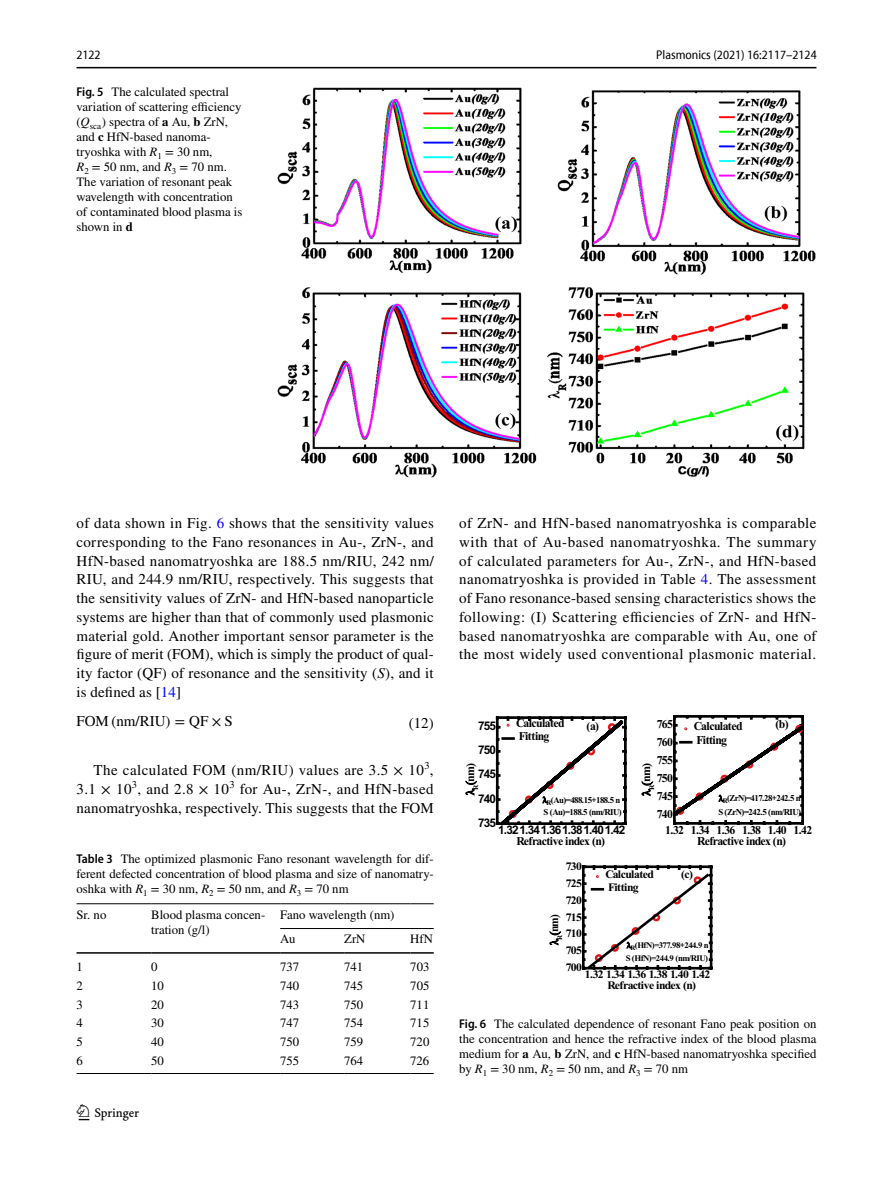
<style>
.page{position:relative;width:893px;height:1187px;background:#fff}
.page>*{position:absolute;margin:0;border:0;box-sizing:border-box;transform-origin:0 0}
.t1{font:22.5px "Springnew Regular 2";color:#000}
.t2{font:15px/18.8px "STIX";letter-spacing:.01em;color:#000;text-align:justify}
.t3{font:15px "STIX General Regular 40";color:#000}
.t4{font:12.75px/15px "STIX";color:#000}
.t5{font:semi-condensed 12.75px "Myriad Pro Unic";color:#000}
.t6{font:12px "Times New Roman PS Bold MT4";letter-spacing:-.055em;color:#000}
.t7{font:12px "Times New Roman PS Bold MT4";letter-spacing:-.035em;color:#000}
.t8{font:11.85px "Arial Bold MT2";letter-spacing:-.07em;color:#000}
.t9{font:11.85px/13.2px "Times New Roman PS Bold MT4";letter-spacing:-.05em;color:#000}
.t10{font:11.7px "Times New Roman PS Bold MT4";color:#000}
.t11{font:11.4px/12.6px "Times New Roman PS Bold MT4";letter-spacing:-.055em;color:#000}
.t12{font:9px "Times New Roman PS Bold MT4";letter-spacing:-.055em;color:#000}
.t13{font:8.85px "Times New Roman PS Bold MT4";letter-spacing:-.06em;color:#000}
.t14{font:8.55px "Times New Roman PS Bold MT4";letter-spacing:-.06em;color:#000}
.s1{font-family:"Myriad Pro";font-weight:600;font-stretch:semi-condensed}
.s2{font-family:"STIX General Italic 46"}
.s3{font-weight:700}
.s4{font-style:italic}
.s5{color:#00f}
.s6{font-family:"STIX Math Regular 34"}
.s7{font-family:"Arial"}
</style>
<div class="page">
<hr style="left:77px;top:67px;width:739px;height:1px;background:#000">
<img style="left:277px;top:87px;width:539px;height:391px">
<hr style="left:77px;top:903px;width:74px;height:1px;background:#000">
<hr style="left:77px;top:952px;width:74px;height:1px;background:#000">
<hr style="left:151px;top:903px;width:129px;height:1px;background:#000">
<hr style="left:151px;top:952px;width:129px;height:1px;background:#000">
<hr style="left:280px;top:903px;width:64px;height:1px;background:#000">
<hr style="left:344px;top:903px;width:66px;height:1px;background:#000">
<svg style="left:410px;top:903px;width:24px;height:1px"></svg>
<hr style="left:280px;top:952px;width:64px;height:1px;background:#000">
<hr style="left:344px;top:952px;width:66px;height:1px;background:#000">
<svg style="left:410px;top:952px;width:24px;height:1px"></svg>
<hr style="left:77px;top:1072px;width:74px;height:1px;background:#000">
<hr style="left:151px;top:1072px;width:129px;height:1px;background:#000">
<hr style="left:280px;top:1072px;width:64px;height:1px;background:#000">
<hr style="left:344px;top:1072px;width:66px;height:1px;background:#000">
<hr style="left:280px;top:928px;width:154px;height:1px;background:#000">
<hr style="left:497px;top:716px;width:128px;height:3px;background:#000">
<hr style="left:674px;top:715px;width:129px;height:2px;background:#000">
<hr style="left:673px;top:716px;width:3px;height:107px;background:#000">
<hr style="left:801px;top:716px;width:3px;height:107px;background:#000">
<svg style="left:496px;top:717px;width:131px;height:108px"></svg>
<svg style="left:673px;top:724px;width:131px;height:100px"></svg>
<svg style="left:582px;top:865px;width:130px;height:104px"></svg>
<p class="t5" style="left:76px;top:50px;width:26px">2122</p>
<p class="t5" style="left:656px;top:50px;width:162px">Plasmonics (2021) 16:2117–2124</p>
<p class="t4" style="left:77px;top:85px;width:167px"><span class="s1">Fig. 5</span> The calculated spectral variation of scattering efficiency (<span class="s2">Q</span><sub>sca</sub>) spectra of <span class="s3">a</span> Au, <span class="s3">b</span> ZrN, and <span class="s3">c</span> HfN-based nanoma&shy;tryoshka with <span class="s4">R</span><sub>1</sub> = 30 nm,<br><span class="s4">R</span><sub>2</sub> = 50 nm, and <span class="s4">R</span><sub>3</sub> = 70 nm.<br>The variation of resonant peak wavelength with concentration of contaminated blood plasma is shown in <span class="s3">d</span></p>
<p class="t2" style="left:77px;top:514px;width:359px">of data shown in Fig. <span class="s5">6</span> shows that the sensitivity values corresponding to the Fano resonances in Au-, ZrN-, and HfN-based nanomatryoshka are 188.5 nm/RIU, 242 nm/ RIU, and 244.9 nm/RIU, respectively. This suggests that the sensitivity values of ZrN- and HfN-based nanoparticle systems are higher than that of commonly used plasmonic material gold. Another important sensor parameter is the figure of merit (FOM), which is simply the product of qual&shy;ity factor (QF) of resonance and the sensitivity (<span class="s4">S</span>), and it is defined as [<span class="s5">14</span>]</p>
<p class="t3" style="left:76px;top:715px;width:158px">FOM <span class="s6">(</span>nm/RIU<span class="s6">) =</span> QF <span class="s6">×</span> S</p>
<p class="t2" style="left:409px;top:714px;width:26px">(12)</p>
<p class="t2" style="left:77px;top:762px;width:359px;text-indent:17px">The calculated FOM (nm/RIU) values are 3.5 × 10<sup>3</sup>, 3.1 × 10<sup>3</sup>, and 2.8 × 10<sup>3</sup> for Au-, ZrN-, and HfN-based nanomatryoshka, respectively. This suggests that the FOM</p>
<p class="t4" style="left:77px;top:852px;width:359px;text-align:justify"><span class="s1">Table 3</span> The optimized plasmonic Fano resonant wavelength for dif&shy;ferent defected concentration of blood plasma and size of nanomatry&shy;oshka with <span class="s4">R</span><sub>1</sub> = 30 nm, <span class="s4">R</span><sub>2</sub> = 50 nm, and <span class="s4">R</span><sub>3</sub> = 70 nm</p>
<p class="t4" style="left:77px;top:907px;width:31px">Sr. no</p>
<p class="t4" style="left:151px;top:907px;width:116px">Blood plasma concen&shy;tration (g/l)</p>
<p class="t4" style="left:280px;top:903px;width:116px;line-height:24.5px">Fano wavelength (nm)<br>Au</p>
<p class="t4" style="left:344px;top:932px;width:23px">ZrN</p>
<p class="t4" style="left:410px;top:932px;width:24px">HfN</p>
<p class="t4" style="left:77px;top:960px;width:8px">1</p>
<p class="t4" style="left:151px;top:960px;width:8px">0</p>
<p class="t4" style="left:280px;top:960px;width:21px">737</p>
<p class="t4" style="left:344px;top:960px;width:21px">741</p>
<p class="t4" style="left:410px;top:960px;width:21px">703</p>
<p class="t4" style="left:77px;top:978px;width:8px">2</p>
<p class="t4" style="left:151px;top:978px;width:14px">10</p>
<p class="t4" style="left:280px;top:978px;width:21px">740</p>
<p class="t4" style="left:344px;top:978px;width:21px">745</p>
<p class="t4" style="left:410px;top:978px;width:21px">705</p>
<p class="t4" style="left:77px;top:997px;width:8px">3</p>
<p class="t4" style="left:151px;top:997px;width:14px">20</p>
<p class="t4" style="left:280px;top:997px;width:21px">743</p>
<p class="t4" style="left:344px;top:997px;width:21px">750</p>
<p class="t4" style="left:410px;top:997px;width:21px">711</p>
<p class="t4" style="left:76px;top:1016px;width:8px">4</p>
<p class="t4" style="left:151px;top:1016px;width:14px">30</p>
<p class="t4" style="left:280px;top:1016px;width:21px">747</p>
<p class="t4" style="left:344px;top:1016px;width:21px">754</p>
<p class="t4" style="left:410px;top:1016px;width:21px">715</p>
<p class="t4" style="left:76px;top:1035px;width:8px">5</p>
<p class="t4" style="left:151px;top:1035px;width:14px">40</p>
<p class="t4" style="left:280px;top:1035px;width:21px">750</p>
<p class="t4" style="left:344px;top:1035px;width:21px">759</p>
<p class="t4" style="left:410px;top:1035px;width:21px">720</p>
<p class="t4" style="left:76px;top:1053px;width:8px">6</p>
<p class="t4" style="left:151px;top:1053px;width:14px">50</p>
<p class="t4" style="left:280px;top:1053px;width:21px">755</p>
<p class="t4" style="left:344px;top:1053px;width:21px">764</p>
<p class="t4" style="left:410px;top:1053px;width:21px">726</p>
<h1 class="t1" style="left:79px;top:1104px;width:62px">1 3</h1>
<p class="t2" style="left:459px;top:514px;width:359px">of ZrN- and HfN-based nanomatryoshka is comparable with that of Au-based nanomatryoshka. The summary of calculated parameters for Au-, ZrN-, and HfN-based nanomatryoshka is provided in Table <span class="s5">4</span>. The assessment of Fano resonance-based sensing characteristics shows the following: (I) Scattering efficiencies of ZrN- and HfN&shy;based nanomatryoshka are comparable with Au, one of the most widely used conventional plasmonic material.</p>
<p class="t8" style="left:478px;top:717px;width:19px">755</p>
<p class="t9" style="left:516px;top:716px;width:50px">Calculated<br>Fitting</p>
<p class="t9" style="left:587px;top:719px;width:14px">(a)</p>
<p class="t8" style="left:478px;top:741px;width:19px">750</p>
<p class="t10" style="left:462px;top:789px;width:28px;rotate:-90deg"><sub>R</sub> nm)</p>
<p class="t8" style="left:478px;top:766px;width:19px">745</p>
<p class="t8" style="left:478px;top:790px;width:19px">740</p>
<p class="t13" style="left:547px;top:793px;width:75px"><sub>R</sub>(Au)=488.15<span class="s7">+</span>188.5 n</p>
<p class="t9" style="left:516px;top:834px;width:90px">Refractive index (n)</p>
<p class="t12" style="left:544px;top:805px;width:80px">S (Au)=188.5 (nm/RIU)</p>
<p class="t8" style="left:478px;top:814px;width:19px">735</p>
<p class="t8" style="left:498px;top:821px;width:129px">1.321.341.361.381.401.42</p>
<p class="t6" style="left:657px;top:715px;width:18px">765</p>
<p class="t6" style="left:657px;top:733px;width:18px">760</p>
<p class="t6" style="left:657px;top:751px;width:18px">755</p>
<p class="t10" style="left:638px;top:790px;width:29px;rotate:-90deg"><sub>R</sub> nm)</p>
<p class="t6" style="left:657px;top:769px;width:18px">750</p>
<p class="t6" style="left:657px;top:787px;width:18px">745</p>
<p class="t6" style="left:657px;top:804px;width:18px">740</p>
<p class="t6" style="left:694px;top:717px;width:50px">Calculated</p>
<p class="t6" style="left:775px;top:715px;width:15px">(b)</p>
<p class="t7" style="left:696px;top:731px;width:32px">Fitting</p>
<p class="t12" style="left:723px;top:791px;width:80px"><sub>R</sub>(ZrN)=417.28<span class="s7">+</span>242.5 n</p>
<p class="t12" style="left:718px;top:805px;width:84px">S (ZrN)=242.5 (nm/RIU)</p>
<p class="t6" style="left:665px;top:821px;width:149px">1.32 1.34 1.36 1.38 1.40 1.42</p>
<p class="t6" style="left:697px;top:832px;width:90px">Refractive index (n)</p>
<p class="t11" style="left:566px;top:859px;width:18px">730</p>
<p class="t11" style="left:566px;top:876px;width:18px">725</p>
<p class="t11" style="left:566px;top:893px;width:18px">720</p>
<p class="t11" style="left:566px;top:910px;width:18px">715</p>
<p class="t10" style="left:546px;top:939px;width:27px;rotate:-90deg"><sub>R</sub> nm)</p>
<p class="t11" style="left:566px;top:926px;width:18px">710</p>
<p class="t11" style="left:605px;top:867px;width:50px">Calculated<br>Fitting</p>
<p class="t11" style="left:681px;top:868px;width:13px">(c)</p>
<p class="t14" style="left:631px;top:938px;width:80px"><sub>R</sub>(HfN)=377.98<span class="s7">+</span>244.9 n</p>
<p class="t11" style="left:566px;top:943px;width:18px">705</p>
<p class="t14" style="left:626px;top:951px;width:84px">S (HfN)=244.9 (nm/RIU)</p>
<p class="t11" style="left:566px;top:960px;width:18px">700</p>
<p class="t11" style="left:585px;top:967px;width:127px">1.32 1.34 1.36 1.38 1.40 1.42</p>
<p class="t11" style="left:607px;top:978px;width:90px">Refractive index (n)</p>
<p class="t4" style="left:459px;top:1016px;width:359px;text-align:justify"><span class="s1">Fig. 6</span> The calculated dependence of resonant Fano peak position on the concentration and hence the refractive index of the blood plasma medium for <span class="s3">a</span> Au, <span class="s3">b</span> ZrN, and <span class="s3">c</span> HfN-based nanomatryoshka specified by <span class="s4">R</span><sub>1</sub> = 30 nm, <span class="s4">R</span><sub>2</sub> = 50 nm, and <span class="s4">R</span><sub>3</sub> = 70 nm</p>
</div>
